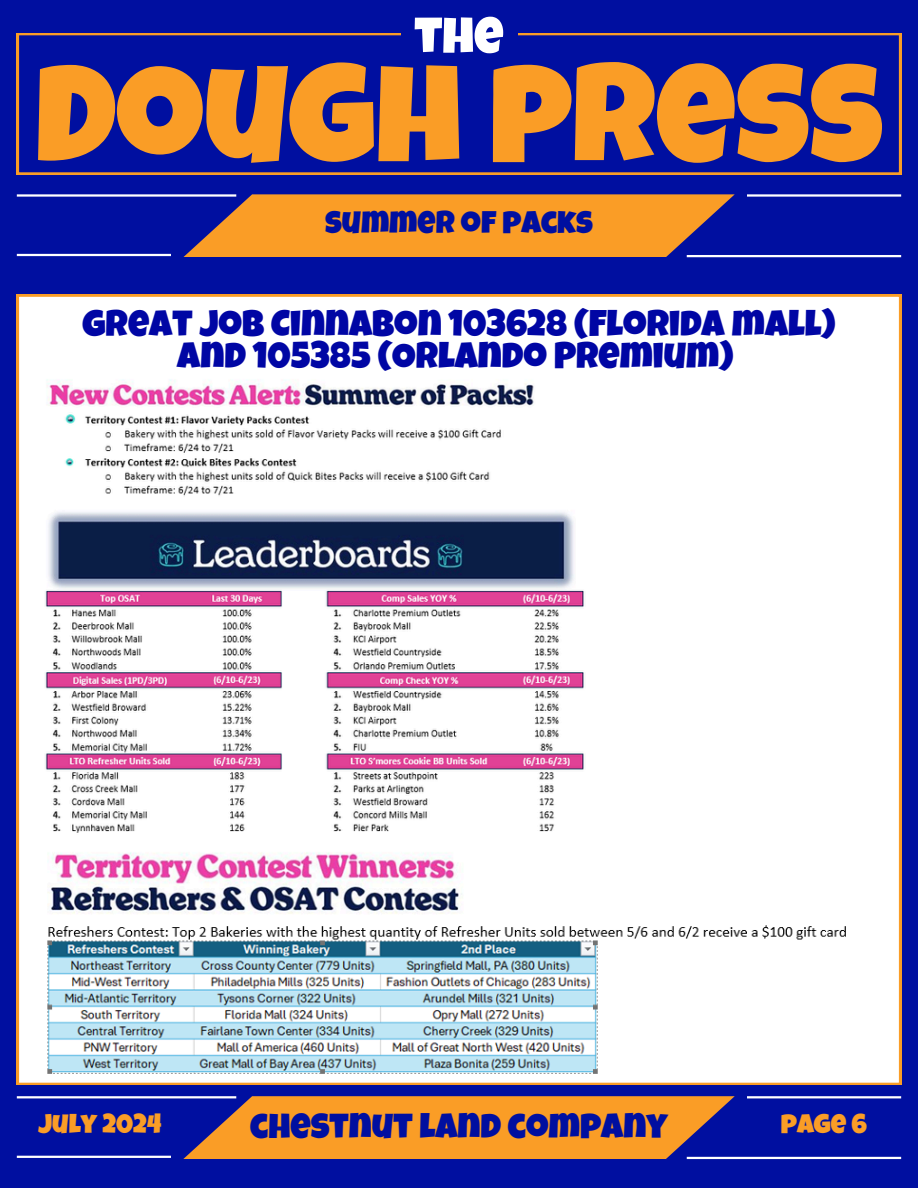
<style>
.page{position:relative;width:918px;height:1188px;background:#000fa0}
.page>*{position:absolute;margin:0;border:0;box-sizing:border-box;transform-origin:0 0}
.t1{font:138.45px "Luckiest Guy";color:#fa9d26}
.t2{font:51px "Luckiest Guy";color:#fff}
.t3{font:36.9px/32.7px "Luckiest Guy";color:#0006a4;text-align:center}
.t4{font:35.25px "Luckiest Guy";color:#000fa0}
.t5{font:31.5px "Luckiest Guy";color:#000fa0}
.t6{font:27px "Luckiest Guy";color:#fa9d26}
</style>
<div class="page">
<hr style="left:747px;top:194px;width:154px;height:3px;background:#fff">
<svg style="left:17px;top:33px;width:884px;height:142px"></svg>
<div style="left:401px;top:0;width:116px;height:82px;background:#000fa0"></div>
<svg style="left:183px;top:194px;width:552px;height:63px;background:#da8b35"></svg>
<hr style="left:687px;top:255px;width:214px;height:2px;background:#fff">
<hr style="left:17px;top:194px;width:219px;height:3px;background:#fff">
<hr style="left:17px;top:254px;width:154px;height:2px;background:#fff">
<div style="left:17px;top:295px;width:884px;height:790px;background:#fff"></div>
<hr style="left:747px;top:1096px;width:154px;height:2px;background:#fff">
<svg style="left:183px;top:1096px;width:552px;height:63px;background:#db8b35"></svg>
<hr style="left:687px;top:1157px;width:214px;height:2px;background:#fff">
<hr style="left:17px;top:1096px;width:219px;height:2px;background:#fff">
<hr style="left:17px;top:1156px;width:154px;height:2px;background:#fff">
<img style="left:35px;top:378px;width:558px;height:462px">
<img style="left:35px;top:850px;width:827px;height:231px">
<h2 class="t2" style="left:414px;top:17px;width:91px">THE</h2>
<h1 class="t1" style="left:35px;top:64px;width:849px">DOUGH PRESS</h1>
<p class="t5" style="left:325px;top:211px;width:269px">SUMMER OF PACKS</p>
<p class="t3" style="left:83px;top:312px;width:754px">GREAT JOB CINNABON 103628 (FLORIDA MALL)<br>AND 105385 (ORLANDO PREMIUM)</p>
<h3 class="t6" style="left:38px;top:1114px;width:125px">JULY 2024</h3>
<h3 class="t4" style="left:250px;top:1114px;width:419px">CHESTNUT LAND COMPANY</h3>
<p class="t6" style="left:781px;top:1114px;width:88px">PAGE 6</p>
</div>
